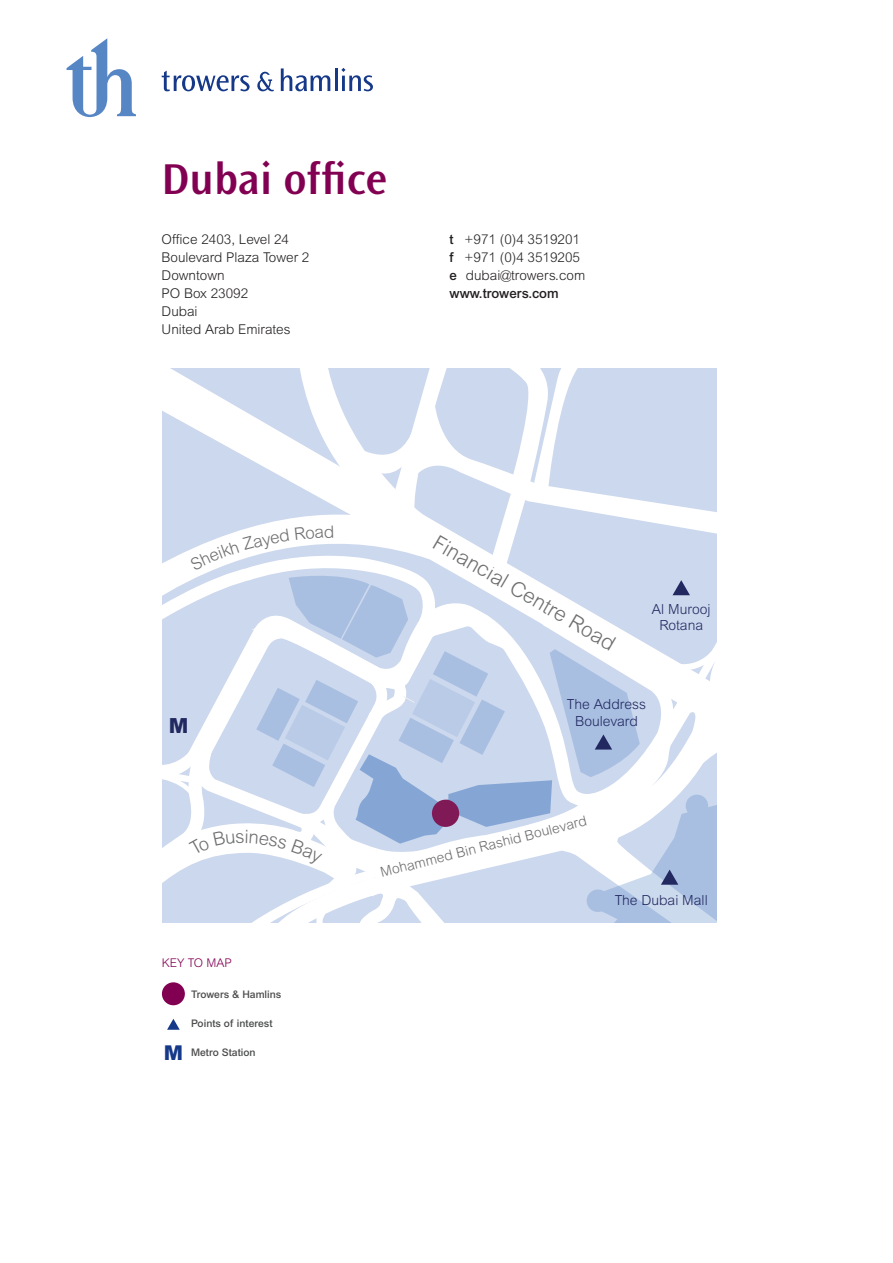
<style>
.page{position:relative;width:893px;height:1263px;background:#fff}
.page>*{position:absolute;margin:0;border:0;box-sizing:border-box;transform-origin:0 0}
.t1{font:600 45px "Ocean Sans Std";color:#820052}
.t2{font:300 20.85px "Arial MT Std";color:#6d6e70}
.t3{font:900 20.85px "Arial MT Std";color:#222961}
.t4{font:900 20.4px "Arial MT Std";color:#153889}
.t5{font:300 13.95px/16.6px "Arial MT Std";color:#222961;text-align:center}
.t6{font:300 13.95px "Arial MT Std";color:#6d6e70}
.t7{font:300 13.5px/18px "Arial MT Std";color:#231f20}
.t8{font:500 13.5px "Arial MT Std";color:#231f20}
.t9{font:300 12px "Arial MT Std";color:#820052}
.t10{font:500 10.5px "Arial MT Std";color:#4b4c4d}
.s1{font-weight:500}
</style>
<div class="page">
<svg style="left:67px;top:38px;width:69px;height:79px"></svg>
<svg style="left:162px;top:71px;width:88px;height:20px"></svg>
<svg style="left:257px;top:71px;width:17px;height:20px"></svg>
<svg style="left:281px;top:68px;width:49px;height:23px"></svg>
<hr style="left:335px;top:68px;width:2px;height:23px;background:#153889">
<svg style="left:341px;top:68px;width:32px;height:23px"></svg>
<div style="left:162px;top:982px;width:23px;height:23px;background:#820052;border-radius:50%"></div>
<svg style="left:167px;top:1019px;width:13px;height:11px"></svg>
<svg style="left:162px;top:368px;width:554px;height:554px"></svg>
<p class="t1" style="left:162px;top:154px;width:227px">Dubai office</p>
<p class="t7" style="left:162px;top:230px;width:129px">Office 2403, Level 24</p>
<p class="t7" style="left:162px;top:248px;width:149px">Boulevard Plaza Tower 2</p>
<p class="t7" style="left:162px;top:266px;width:65px">Downtown</p>
<p class="t7" style="left:162px;top:284px;width:88px">PO Box 23092</p>
<p class="t7" style="left:162px;top:302px;width:38px">Dubai</p>
<p class="t7" style="left:162px;top:320px;width:130px">United Arab Emirates</p>
<p class="t7" style="left:450px;top:230px;width:132px"><span class="s1">t</span> +971 (0)4 3519201 <span class="s1">f</span> +971 (0)4 3519205</p>
<p class="t7" style="left:450px;top:266px;width:137px"><span class="s1">e</span> dubai@trowers.com</p>
<p class="t8" style="left:450px;top:285px;width:111px">www.trowers.com</p>
<p class="t3" style="left:169px;top:712px;width:21px">M</p>
<p class="t2" style="left:440px;top:530px;width:209px;rotate:30deg">Financial Centre Road</p>
<p class="t5" style="left:652px;top:600px;width:60px">Al Murooj<br>Rotana</p>
<p class="t5" style="left:567px;top:696px;width:81px">The Address<br>Boulevard</p>
<p class="t9" style="left:162px;top:956px;width:71px">KEY TO MAP</p>
<p class="t10" style="left:191px;top:988px;width:92px">Trowers &amp; Hamlins</p>
<p class="t10" style="left:191px;top:1017px;width:83px">Points of interest</p>
<p class="t4" style="left:164px;top:1039px;width:21px">M</p>
<p class="t10" style="left:191px;top:1046px;width:66px">Metro Station</p>
<p class="t6" style="left:379px;top:864px;width:214px;rotate:-14deg">Mohammed Bin Rashid Boulevard</p>
<p class="t5" style="left:615px;top:892px;width:95px">The Dubai Mall</p>
</div>
